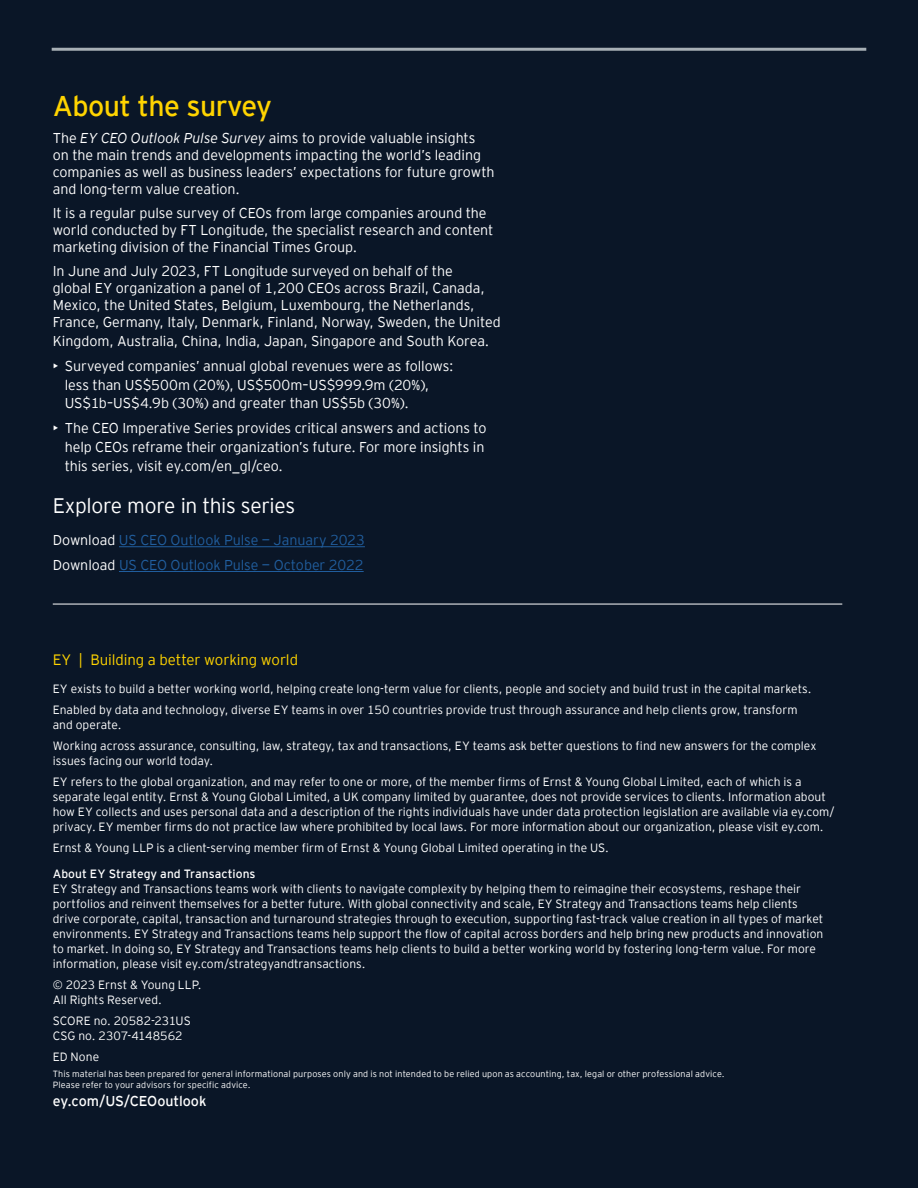
<style>
.page{position:relative;width:918px;height:1188px;background:#0a1627}
.page>*{position:absolute;margin:0;border:0;box-sizing:border-box;transform-origin:0 0}
.t1{font:28.5px "EY Interstate";letter-spacing:-.02em;color:#ffd400}
.t2{font:300 21px "EY Interstate";letter-spacing:-.015em;color:#fff}
.t3{font:300 15px "EY Interstate";letter-spacing:-.005em;color:#ffd400}
.t4{font:300 14.25px/17.2px "EY Interstate";letter-spacing:-.005em;color:#fff}
.t5{font:300 14.25px/24.8px "EY Interstate";letter-spacing:-.005em;color:#215e9e}
.t6{font:14.25px "EY Interstate";letter-spacing:-.005em;color:#fff}
.t7{font:300 12px/15px "EY Interstate";letter-spacing:.005em;color:#fff}
.t8{font:12px "EY Interstate";letter-spacing:.005em;color:#fff}
.t9{font:300 9px/10.5px "EY Interstate";letter-spacing:.015em;color:#fff}
.s1{font-style:italic}
.s2{color:#fff}
</style>
<div class="page">
<hr style="left:52px;top:48px;width:814px;height:3px;background:#a7afb5">
<hr style="left:53px;top:604px;width:789px;height:1px;background:#fff">
<hr style="left:119px;top:546px;width:246px;height:1px;background:#215e9e">
<hr style="left:119px;top:571px;width:245px;height:1px;background:#215e9e">
<h1 class="t1" style="left:53px;top:86px;width:221px">About the survey</h1>
<p class="t4" style="left:53px;top:128px;width:443px">The <span class="s1">EY CEO Outlook Pulse Survey</span> aims to provide valuable insights on the main trends and developments impacting the world’s leading companies as well as business leaders’ expectations for future growth and long-term value creation.</p>
<p class="t4" style="left:53px;top:203px;width:442px">It is a regular pulse survey of CEOs from large companies around the world conducted by FT Longitude, the specialist research and content marketing division of the Financial Times Group.</p>
<p class="t4" style="left:53px;top:261px;width:449px">In June and July 2023, FT Longitude surveyed on behalf of the<br>global EY organization a panel of 1,200 CEOs across Brazil, Canada, Mexico, the United States, Belgium, Luxembourg, the Netherlands, France, Germany, Italy, Denmark, Finland, Norway, Sweden, the United</p>
<p class="t4" style="left:53px;top:332px;width:438px">Kingdom, Australia, China, India, Japan, Singapore and South Korea.</p>
<p class="t4" style="left:65px;top:356px;width:390px;line-height:18.8px;text-indent:-12px">• Surveyed companies’ annual global revenues were as follows: less than US$500m (20%), US$500m–US$999.9m (20%),<br>US$1b–US$4.9b (30%) and greater than US$5b (30%).</p>
<p class="t4" style="left:65px;top:418px;width:423px;line-height:18.8px;text-indent:-12px">• The CEO Imperative Series provides critical answers and actions to help CEOs reframe their organization’s future. For more insights in this series, visit ey.com/en_gl/ceo.</p>
<h2 class="t2" style="left:53px;top:490px;width:244px">Explore more in this series</h2>
<p class="t5" style="left:53px;top:527px;width:314px"><span class="s2">Download</span> US CEO Outlook Pulse — January 2023<br><span class="s2">Download</span> US CEO Outlook Pulse — October 2022</p>
<p class="t3" style="left:53px;top:649px;width:247px">EY | Building a better working world</p>
<p class="t7" style="left:53px;top:678px;width:760px;line-height:21px">EY exists to build a better working world, helping create long-term value for clients, people and society and build trust in the capital markets.<br>Enabled by data and technology, diverse EY teams in over 150 countries provide trust through assurance and help clients grow, transform</p>
<p class="t7" style="left:53px;top:714px;width:765px;line-height:21px">and operate.<br>Working across assurance, consulting, law, strategy, tax and transactions, EY teams ask better questions to find new answers for the complex</p>
<p class="t7" style="left:53px;top:750px;width:750px;line-height:21px">issues facing our world today.<br>EY refers to the global organization, and may refer to one or more, of the member firms of Ernst &amp; Young Global Limited, each of which is a</p>
<p class="t7" style="left:53px;top:789px;width:783px">separate legal entity. Ernst &amp; Young Global Limited, a UK company limited by guarantee, does not provide services to clients. Information about how EY collects and uses personal data and a description of the rights individuals have under data protection legislation are available via ey.com/ privacy. EY member firms do not practice law where prohibited by local laws. For more information about our organization, please visit ey.com.</p>
<p class="t7" style="left:53px;top:840px;width:558px">Ernst &amp; Young LLP is a client-serving member firm of Ernst &amp; Young Global Limited operating in the US.</p>
<p class="t8" style="left:53px;top:865px;width:204px">About EY Strategy and Transactions</p>
<p class="t7" style="left:53px;top:880px;width:772px">EY Strategy and Transactions teams work with clients to navigate complexity by helping them to reimagine their ecosystems, reshape their portfolios and reinvent themselves for a better future. With global connectivity and scale, EY Strategy and Transactions teams help clients drive corporate, capital, transaction and turnaround strategies through to execution, supporting fast-track value creation in all types of market environments. EY Strategy and Transactions teams help support the flow of capital across borders and help bring new products and innovation to market. In doing so, EY Strategy and Transactions teams help clients to build a better working world by fostering long-term value. For more information, please visit ey.com/strategyandtransactions.</p>
<p class="t7" style="left:53px;top:976px;width:150px">© 2023 Ernst &amp; Young LLP.<br>All Rights Reserved.</p>
<p class="t7" style="left:53px;top:1012px;width:140px">SCORE no. 20582-231US<br>CSG no. 2307-4148562</p>
<p class="t7" style="left:53px;top:1048px;width:48px">ED None</p>
<p class="t9" style="left:53px;top:1068px;width:673px">This material has been prepared for general informational purposes only and is not intended to be relied upon as accounting, tax, legal or other professional advice.<br>Please refer to your advisors for specific advice.</p>
<p class="t6" style="left:53px;top:1091px;width:155px">ey.com/US/CEOoutlook</p>
</div>
